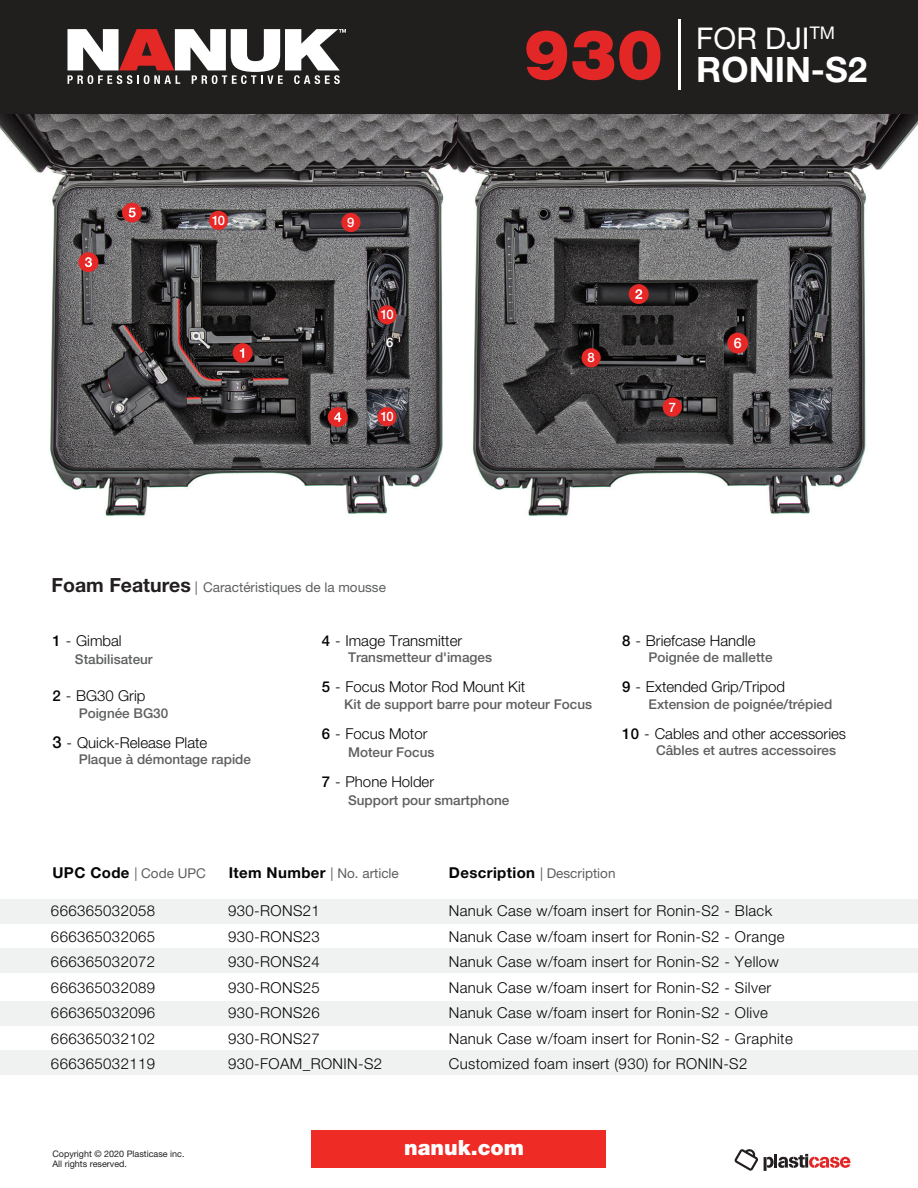
<style>
.page{position:relative;width:918px;height:1188px;background:#fff}
.page>*{position:absolute;margin:0;border:0;box-sizing:border-box;transform-origin:0 0}
.t1{font:900 69.75px "Helvetica Neue LT Std";color:#e32726}
.t2{font:700 34.95px "Helvetica Neue LT Std";color:#fff}
.t3{font:30px "Helvetica Neue LT Std";color:#fff}
.t4{font:900 21px "Helvetica Neue LT Std";color:#fff}
.t5{font:300 15px/25.5px "Helvetica Neue LT Std";letter-spacing:.025em;color:#040504}
.t6{font:300 15px "Helvetica Neue LT Std";color:#040504}
.t7{font:500 14.25px "Helvetica Neue LT Std";color:#fff}
.t8{font:500 13.5px "Helvetica Neue LT Std";color:#5e5f5f}
.t9{font:13.5px "Helvetica Neue LT Std";color:#5e5f5f}
.t10{font:500 13.05px "Helvetica Neue LT Std";color:#fff}
.t11{font:9px/10.8px "Helvetica Neue LT Std";color:#231f20}
.s1{font-weight:700;font-size:19.5px;color:#231f20}
.s2{font-weight:500}
.s3{font-weight:500;font-size:16.5px}
.s4{font-weight:700;font-size:15px;color:#040504}
</style>
<div class="page">
<img style="left:0;top:113px;width:918px;height:403px">
<svg style="left:764px;top:1154px;width:86px;height:17px"></svg>
<svg style="left:735px;top:1149px;width:23px;height:22px"></svg>
<div style="left:0;top:0;width:918px;height:113px;background:#211e1e"></div>
<svg style="left:67px;top:29px;width:279px;height:55px"></svg>
<div style="left:312px;top:1130px;width:294px;height:38px;background:#ee2b25"></div>
<div style="left:0;top:949px;width:918px;height:24px;background:#f0f1f1"></div>
<div style="left:0;top:1001px;width:918px;height:24px;background:#f0f1f1"></div>
<div style="left:0;top:1051px;width:918px;height:24px;background:#f0f1f1"></div>
<div style="left:0;top:899px;width:918px;height:24px;background:#f0f1f1"></div>
<div style="left:233px;top:343px;width:20px;height:20px;background:#e62827;border-radius:50%"></div>
<svg style="left:240px;top:348px;width:4px;height:10px"></svg>
<div style="left:629px;top:284px;width:20px;height:20px;background:#e62827;border-radius:50%"></div>
<svg style="left:635px;top:289px;width:7px;height:10px"></svg>
<div style="left:328px;top:407px;width:20px;height:20px;background:#e62827;border-radius:50%"></div>
<svg style="left:334px;top:412px;width:7px;height:10px"></svg>
<div style="left:78px;top:252px;width:20px;height:20px;background:#e62827;border-radius:50%"></div>
<svg style="left:85px;top:257px;width:7px;height:10px"></svg>
<div style="left:122px;top:203px;width:20px;height:19px;background:#e62827;border-radius:50%"></div>
<svg style="left:129px;top:208px;width:7px;height:9px"></svg>
<div style="left:663px;top:398px;width:19px;height:19px;background:#e62827;border-radius:50%"></div>
<div style="left:727px;top:333px;width:21px;height:21px;background:#e62827;border-radius:50%"></div>
<div style="left:582px;top:348px;width:19px;height:19px;background:#e62827;border-radius:50%"></div>
<div style="left:341px;top:213px;width:20px;height:19px;background:#e62827;border-radius:50%"></div>
<div style="left:377px;top:305px;width:20px;height:19px;background:#e62827;border-radius:50%"></div>
<div style="left:209px;top:211px;width:19px;height:19px;background:#e62827;border-radius:50%"></div>
<div style="left:377px;top:407px;width:20px;height:19px;background:#e62827;border-radius:50%"></div>
<hr style="left:678px;top:19px;width:3px;height:71px;background:#fff">
<p class="t10" style="left:212px;top:213px;width:15px">10</p>
<h1 class="t1" style="left:524px;top:13px;width:141px">930</h1>
<h3 class="t3" style="left:696px;top:21px;width:140px">FOR DJI<sup>TM</sup></h3>
<h2 class="t2" style="left:696px;top:48px;width:173px">RONIN-S2</h2>
<p class="t10" style="left:347px;top:215px;width:9px">9</p>
<p class="t10" style="left:380px;top:307px;width:15px">10</p>
<p class="t10" style="left:386px;top:335px;width:9px">6</p>
<p class="t7" style="left:734px;top:335px;width:9px">6</p>
<p class="t10" style="left:588px;top:350px;width:9px">8</p>
<p class="t10" style="left:380px;top:409px;width:15px">10</p>
<p class="t10" style="left:669px;top:399px;width:9px">7</p>
<p class="t9" style="left:52px;top:579px;width:336px"><span class="s1">Foam Features</span> | Caractéristiques de la mousse</p>
<p class="t5" style="left:52px;top:628px;width:71px"><span class="s2">1</span> - Gimbal</p>
<p class="t8" style="left:75px;top:651px;width:79px">Stabilisateur</p>
<p class="t6" style="left:52px;top:687px;width:94px"><span class="s2">2</span> - BG30 Grip</p>
<p class="t8" style="left:79px;top:705px;width:91px">Poignée BG30</p>
<p class="t6" style="left:52px;top:733px;width:156px"><span class="s3">3</span> - Quick-Release Plate</p>
<p class="t8" style="left:79px;top:751px;width:174px">Plaque à démontage rapide</p>
<p class="t6" style="left:322px;top:632px;width:142px"><span class="s2">4</span> - Image Transmitter</p>
<p class="t8" style="left:348px;top:649px;width:146px">Transmetteur d'images</p>
<p class="t6" style="left:322px;top:678px;width:205px"><span class="s2">5</span> - Focus Motor Rod Mount Kit</p>
<p class="t8" style="left:344px;top:696px;width:249px">Kit de support barre pour moteur Focus</p>
<p class="t6" style="left:322px;top:724px;width:107px"><span class="s2">6</span> - Focus Motor</p>
<p class="t8" style="left:348px;top:744px;width:88px">Moteur Focus</p>
<p class="t6" style="left:322px;top:772px;width:114px"><span class="s2">7</span> - Phone Holder</p>
<p class="t8" style="left:348px;top:792px;width:163px">Support pour smartphone</p>
<p class="t6" style="left:622px;top:632px;width:135px"><span class="s2">8</span> - Briefcase Handle</p>
<p class="t8" style="left:649px;top:649px;width:126px">Poignée de mallette</p>
<p class="t6" style="left:622px;top:678px;width:164px"><span class="s2">9</span> - Extended Grip/Tripod</p>
<p class="t8" style="left:649px;top:696px;width:185px">Extension de poignée/trépied</p>
<p class="t6" style="left:622px;top:724px;width:225px"><span class="s2">10</span> - Cables and other accessories</p>
<p class="t8" style="left:656px;top:742px;width:182px">Câbles et autres accessoires</p>
<p class="t9" style="left:52px;top:865px;width:155px"><span class="s4">UPC Code</span> | Code UPC</p>
<p class="t9" style="left:229px;top:865px;width:172px"><span class="s4">Item Number</span> | No. article</p>
<p class="t9" style="left:449px;top:865px;width:168px"><span class="s4">Description</span> | Description</p>
<p class="t5" style="left:51px;top:898px;width:106px;text-align:justify">666365032058<br>666365032065<br>666365032072<br>666365032089<br>666365032096<br>666365032102<br>666365032119</p>
<p class="t5" style="left:228px;top:898px;width:156px">930-RONS21<br>930-RONS23<br>930-RONS24<br>930-RONS25<br>930-RONS26<br>930-RONS27<br>930-FOAM_RONIN-S2</p>
<p class="t5" style="left:449px;top:898px;width:346px">Nanuk Case w/foam insert for Ronin-S2 - Black Nanuk Case w/foam insert for Ronin-S2 - Orange Nanuk Case w/foam insert for Ronin-S2 - Yellow Nanuk Case w/foam insert for Ronin-S2 - Silver Nanuk Case w/foam insert for Ronin-S2 - Olive Nanuk Case w/foam insert for Ronin-S2 - Graphite Customized foam insert (930) for RONIN-S2</p>
<p class="t11" style="left:52px;top:1148px;width:134px">Copyright © 2020 Plasticase inc.<br>All rights reserved.</p>
<h3 class="t4" style="left:404px;top:1135px;width:121px">nanuk.com</h3>
</div>
